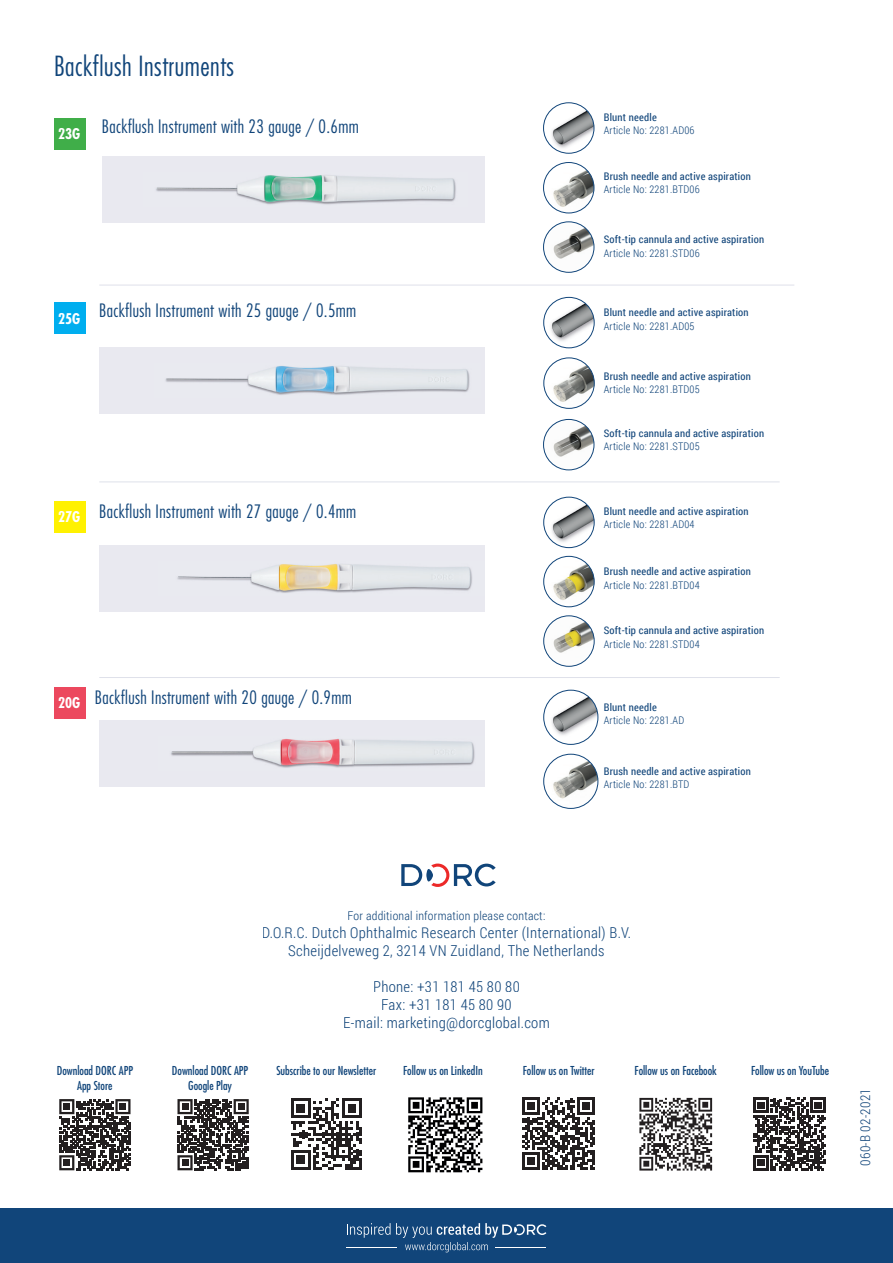
<style>
.page{position:relative;width:893px;height:1263px;background:#fff}
.page>*{position:absolute;margin:0;border:0;box-sizing:border-box;transform-origin:0 0}
.t1{font:300 condensed 27px "Futura";letter-spacing:.02em;color:#11457a}
.t2{font:300 condensed 18px "Futura";letter-spacing:.02em;color:#11457a}
.t3{font:300 15px/18px "Roboto Condensed";letter-spacing:.02em;color:#11457a;text-align:center}
.t4{font:700 condensed 14.4px "Futura";color:#fff}
.t5{font:300 13.5px "Roboto Condensed";letter-spacing:.02em;color:#11457a}
.t6{font:condensed 12px/14.4px "Futura";color:#11457a;text-align:center}
.t7{font:300 12px "Roboto Condensed";letter-spacing:.02em;color:#11457a}
.t8{font:10.5px "Roboto Condensed";letter-spacing:.02em;color:#11457a}
.t9{font:300 10.5px "Roboto Condensed";letter-spacing:.02em;color:#11457a}
</style>
<div class="page">
<div style="left:0;top:1209px;width:893px;height:54px;background:#11457a"></div>
<svg style="left:753px;top:1098px;width:73px;height:72px"></svg>
<svg style="left:291px;top:1098px;width:71px;height:72px"></svg>
<svg style="left:523px;top:1098px;width:72px;height:72px"></svg>
<svg style="left:177px;top:1099px;width:72px;height:71px"></svg>
<div style="left:182px;top:1103px;width:6px;height:7px;background:#231f20"></div>
<div style="left:238px;top:1103px;width:6px;height:7px;background:#231f20"></div>
<div style="left:182px;top:1159px;width:6px;height:7px;background:#231f20"></div>
<svg style="left:59px;top:1099px;width:71px;height:71px"></svg>
<div style="left:64px;top:1103px;width:6px;height:7px;background:#231f20"></div>
<div style="left:120px;top:1103px;width:6px;height:7px;background:#231f20"></div>
<div style="left:64px;top:1159px;width:6px;height:7px;background:#231f20"></div>
<img style="left:408px;top:1097px;width:75px;height:76px">
<svg style="left:347px;top:1223px;width:199px;height:29px"></svg>
<svg style="left:639px;top:1098px;width:73px;height:72px"></svg>
<svg style="left:401px;top:863px;width:95px;height:24px"></svg>
<img style="left:543px;top:103px;width:51px;height:50px;border-radius:25px">
<div style="left:543px;top:102px;width:51px;height:52px;border:1px solid #11457a;border-radius:50%"></div>
<img style="left:543px;top:162px;width:51px;height:51px;border-radius:25px">
<div style="left:543px;top:162px;width:51px;height:51px;border:1px solid #11457a;border-radius:50%"></div>
<img style="left:543px;top:222px;width:51px;height:50px;border-radius:25px">
<div style="left:543px;top:221px;width:51px;height:52px;border:1px solid #11457a;border-radius:50%"></div>
<div style="left:102px;top:156px;width:383px;height:66px;background:#e9e9f0"></div>
<img style="left:156px;top:175px;width:300px;height:30px">
<div style="left:54px;top:118px;width:31px;height:32px;background:#40ae49"></div>
<div style="left:99px;top:347px;width:386px;height:67px;background:#e9e9f0"></div>
<img style="left:165px;top:366px;width:305px;height:29px">
<svg style="left:544px;top:297px;width:50px;height:51px"></svg>
<div style="left:543px;top:297px;width:52px;height:51px;border:1px solid #11457a;border-radius:50%"></div>
<hr style="left:99px;top:285px;width:695px;height:1px;background:#dfe1ea">
<img style="left:544px;top:358px;width:50px;height:50px;border-radius:25px">
<div style="left:543px;top:357px;width:52px;height:52px;border:1px solid #11457a;border-radius:50%"></div>
<hr style="left:99px;top:481px;width:681px;height:1px;background:#dfe1ea">
<img style="left:543px;top:419px;width:51px;height:51px;border-radius:25px">
<div style="left:543px;top:419px;width:51px;height:51px;border:1px solid #11457a;border-radius:50%"></div>
<hr style="left:99px;top:677px;width:681px;height:1px;background:#dfe1ea">
<div style="left:99px;top:545px;width:386px;height:66px;background:#e9e9f0"></div>
<img style="left:177px;top:564px;width:295px;height:29px">
<img style="left:544px;top:497px;width:50px;height:51px;border-radius:25px">
<div style="left:543px;top:497px;width:52px;height:51px;border:1px solid #11457a;border-radius:50%"></div>
<img style="left:544px;top:556px;width:50px;height:51px;border-radius:25px">
<div style="left:543px;top:556px;width:52px;height:51px;border:1px solid #11457a;border-radius:50%"></div>
<img style="left:544px;top:616px;width:50px;height:50px;border-radius:25px">
<div style="left:543px;top:615px;width:52px;height:52px;border:1px solid #11457a;border-radius:50%"></div>
<div style="left:99px;top:720px;width:386px;height:67px;background:#e9e9f0"></div>
<img style="left:171px;top:739px;width:304px;height:29px">
<svg style="left:544px;top:690px;width:54px;height:54px"></svg>
<img style="left:544px;top:717px;width:50px;height:25px">
<div style="left:543px;top:690px;width:55px;height:55px;border:1px solid #11457a;border-radius:50%"></div>
<img style="left:544px;top:754px;width:54px;height:54px;border-radius:27px">
<div style="left:543px;top:754px;width:55px;height:55px;border:1px solid #11457a;border-radius:50%"></div>
<div style="left:54px;top:303px;width:31px;height:31px;background:#00aeef"></div>
<div style="left:54px;top:501px;width:31px;height:31px;background:#fff101"></div>
<div style="left:54px;top:687px;width:31px;height:31px;background:#ec485e"></div>
<h1 class="t1" style="left:54px;top:49px;width:182px">Backflush Instruments</h1>
<h3 class="t4" style="left:58px;top:125px;width:24px">23G</h3>
<h2 class="t2" style="left:102px;top:115px;width:259px">Backflush Instrument with 23 gauge / 0.6mm</h2>
<h3 class="t4" style="left:58px;top:309px;width:24px">25G</h3>
<h2 class="t2" style="left:99px;top:299px;width:259px">Backflush Instrument with 25 gauge / 0.5mm</h2>
<h3 class="t4" style="left:58px;top:508px;width:24px">27G</h3>
<h2 class="t2" style="left:99px;top:500px;width:259px">Backflush Instrument with 27 gauge / 0.4mm</h2>
<h3 class="t4" style="left:58px;top:694px;width:24px">20G</h3>
<h2 class="t2" style="left:95px;top:686px;width:259px">Backflush Instrument with 20 gauge / 0.9mm</h2>
<p class="t8" style="left:604px;top:110px;width:55px">Blunt needle</p>
<p class="t9" style="left:604px;top:123px;width:92px">Article No: 2281.AD06</p>
<p class="t8" style="left:604px;top:169px;width:149px">Brush needle and active aspiration</p>
<p class="t9" style="left:604px;top:182px;width:98px">Article No: 2281.BTD06</p>
<p class="t8" style="left:604px;top:232px;width:162px">Soft-tip cannula and active aspiration</p>
<p class="t9" style="left:604px;top:246px;width:97px">Article No: 2281.STD06</p>
<p class="t8" style="left:604px;top:305px;width:146px">Blunt needle and active aspiration</p>
<p class="t9" style="left:604px;top:318px;width:92px">Article No: 2281.AD05</p>
<p class="t8" style="left:604px;top:369px;width:149px">Brush needle and active aspiration</p>
<p class="t9" style="left:604px;top:382px;width:98px">Article No: 2281.BTD05</p>
<p class="t8" style="left:604px;top:426px;width:162px">Soft-tip cannula and active aspiration</p>
<p class="t9" style="left:604px;top:439px;width:97px">Article No: 2281.STD05</p>
<p class="t8" style="left:604px;top:504px;width:146px">Blunt needle and active aspiration</p>
<p class="t9" style="left:604px;top:517px;width:92px">Article No: 2281.AD04</p>
<p class="t8" style="left:604px;top:564px;width:149px">Brush needle and active aspiration</p>
<p class="t9" style="left:604px;top:578px;width:98px">Article No: 2281.BTD04</p>
<p class="t8" style="left:604px;top:623px;width:162px">Soft-tip cannula and active aspiration</p>
<p class="t9" style="left:604px;top:636px;width:97px">Article No: 2281.STD04</p>
<p class="t8" style="left:604px;top:699px;width:55px">Blunt needle</p>
<p class="t9" style="left:604px;top:713px;width:82px">Article No: 2281.AD</p>
<p class="t8" style="left:604px;top:764px;width:149px">Brush needle and active aspiration</p>
<p class="t9" style="left:604px;top:777px;width:87px">Article No: 2281.BTD</p>
<p class="t7" style="left:348px;top:907px;width:199px">For additional information please contact:</p>
<h3 class="t3" style="left:262px;top:923px;width:371px">D.O.R.C. Dutch Ophthalmic Research Center (International) B.V.<br>Scheijdelveweg 2, 3214 VN Zuidland, The Netherlands</h3>
<h3 class="t3" style="left:343px;top:977px;width:208px">Phone: +31 181 45 80 80<br>Fax: +31 181 45 80 90<br>E-mail: marketing@dorcglobal.com</h3>
<p class="t6" style="left:57px;top:1063px;width:78px">Download DORC APP</p>
<p class="t6" style="left:276px;top:1063px;width:101px">Subscribe to our Newsletter</p>
<p class="t6" style="left:403px;top:1063px;width:81px">Follow us on LinkedIn</p>
<p class="t6" style="left:523px;top:1063px;width:73px">Follow us on Twitter</p>
<p class="t6" style="left:751px;top:1063px;width:79px">Follow us on YouTube</p>
<p class="t6" style="left:77px;top:1077px;width:37px">App Store</p>
<p class="t6" style="left:172px;top:1063px;width:78px">Download DORC APP<br>Google Play</p>
<p class="t6" style="left:635px;top:1063px;width:84px">Follow us on Facebook</p>
<p class="t5" style="left:856px;top:1166px;width:79px;rotate:-90deg">060-B 02-2021</p>
</div>
